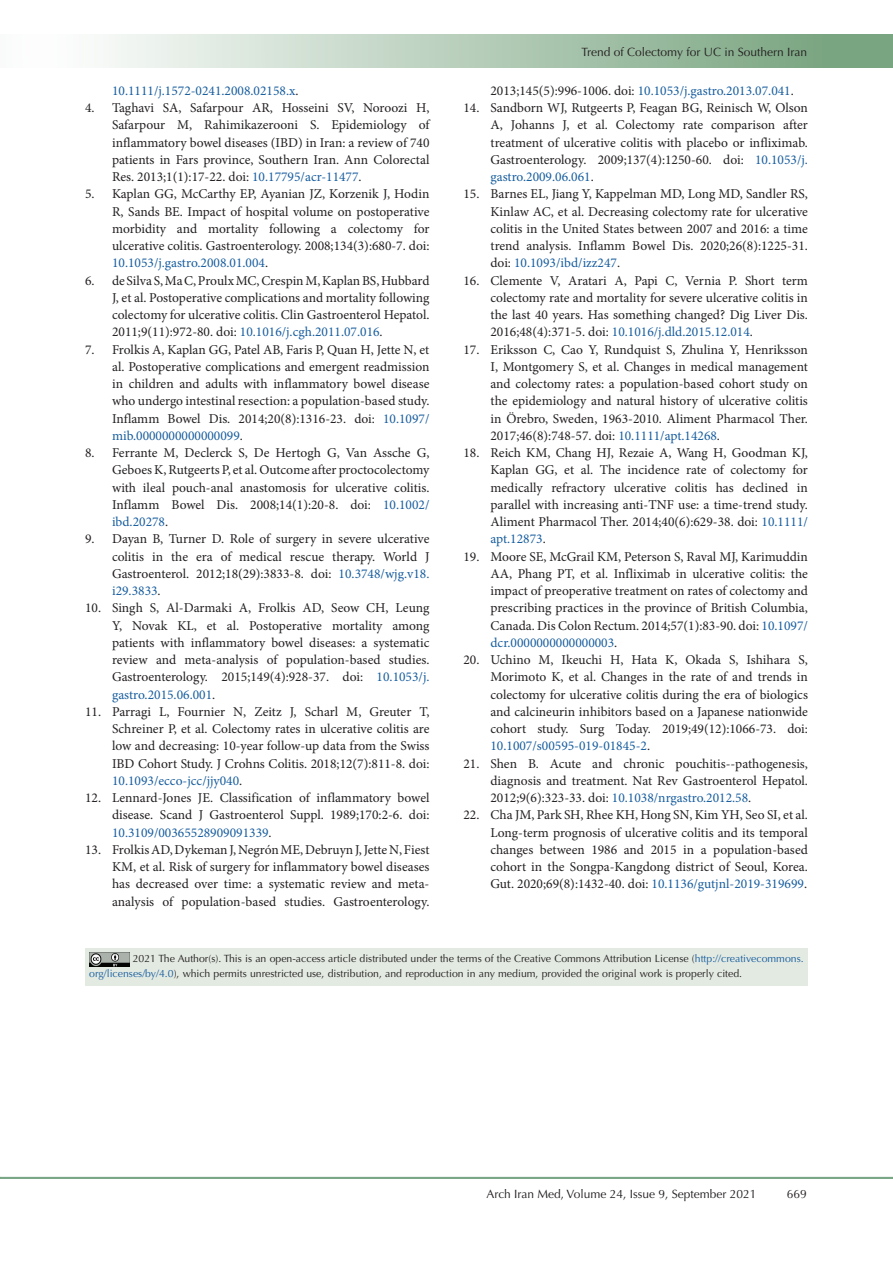
<style>
.page{position:relative;width:893px;height:1263px;background:#fff}
.page>*{position:absolute;margin:0;border:0;box-sizing:border-box;transform-origin:0 0}
.t1{font:13.5px/17.2px "Minion Pro";color:#231f20;text-align:justify}
.t2{font:13.5px "Minion Pro";color:#175d9e}
.t3{font:12px "Optima LT Std";color:#231f20}
.t4{font:10.5px/15px "Optima LT Std";color:#231f20}
.s1{color:#231f20}
.s2{color:#175d9e}
</style>
<div class="page">
<div style="left:0;top:1177px;width:893px;height:2px;background:#0099e5;border:1px solid #7aa581"></div>
<div style="left:0;top:35px;width:892px;height:33px;background:linear-gradient(to right,#fff,#719f79)"></div>
<div style="left:85px;top:948px;width:723px;height:38px;background:#e3eae2"></div>
<img style="left:89px;top:952px;width:40px;height:15px">
<p class="t2" style="left:112px;top:82px;width:188px">10.1111/j.1572-0241.2008.02158.x<span class="s1">.</span></p>
<p class="t1" style="left:112px;top:99px;width:319px;text-indent:-27px">4. Taghavi SA, Safarpour AR, Hosseini SV, Noroozi H, Safarpour M, Rahimikazerooni S. Epidemiology of inflammatory bowel diseases (IBD) in Iran: a review of 740 patients in Fars province, Southern Iran. Ann Colorectal Res. 2013;1(1):17-22. doi: <span class="s2">10.17795/acr-11477</span>.</p>
<p class="t1" style="left:112px;top:185px;width:319px;text-indent:-27px">5. Kaplan GG, McCarthy EP, Ayanian JZ, Korzenik J, Hodin R, Sands BE. Impact of hospital volume on postoperative morbidity and mortality following a colectomy for ulcerative colitis. Gastroenterology. 2008;134(3):680-7. doi:<br><span class="s2">10.1053/j.gastro.2008.01.004</span>.</p>
<p class="t1" style="left:112px;top:272px;width:319px;text-indent:-27px">6. de Silva S, Ma C, Proulx MC, Crespin M, Kaplan BS, Hubbard J, et al. Postoperative complications and mortality following colectomy for ulcerative colitis. Clin Gastroenterol Hepatol.<br>2011;9(11):972-80. doi: <span class="s2">10.1016/j.cgh.2011.07.016</span>.</p>
<p class="t1" style="left:112px;top:341px;width:319px;text-indent:-27px">7. Frolkis A, Kaplan GG, Patel AB, Faris P, Quan H, Jette N, et al. Postoperative complications and emergent readmission in children and adults with inflammatory bowel disease who undergo intestinal resection: a population-based study.<br>Inflamm Bowel Dis. 2014;20(8):1316-23. doi: <span class="s2">10.1097/ mib.0000000000000099</span>.</p>
<p class="t1" style="left:112px;top:444px;width:319px;text-indent:-27px">8. Ferrante M, Declerck S, De Hertogh G, Van Assche G, Geboes K, Rutgeerts P, et al. Outcome after proctocolectomy with ileal pouch-anal anastomosis for ulcerative colitis.<br>Inflamm Bowel Dis. 2008;14(1):20-8. doi: <span class="s2">10.1002/ ibd.20278</span>.</p>
<p class="t1" style="left:112px;top:530px;width:319px;text-indent:-27px">9. Dayan B, Turner D. Role of surgery in severe ulcerative colitis in the era of medical rescue therapy. World J Gastroenterol. 2012;18(29):3833-8. doi: <span class="s2">10.3748/wjg.v18. i29.3833</span>.</p>
<p class="t1" style="left:112px;top:599px;width:319px;text-indent:-27px">10. Singh S, Al-Darmaki A, Frolkis AD, Seow CH, Leung Y, Novak KL, et al. Postoperative mortality among patients with inflammatory bowel diseases: a systematic review and meta-analysis of population-based studies.<br>Gastroenterology. 2015;149(4):928-37. doi: <span class="s2">10.1053/j. gastro.2015.06.001</span>.</p>
<p class="t1" style="left:112px;top:703px;width:319px;text-indent:-27px">11. Parragi L, Fournier N, Zeitz J, Scharl M, Greuter T, Schreiner P, et al. Colectomy rates in ulcerative colitis are low and decreasing: 10-year follow-up data from the Swiss IBD Cohort Study. J Crohns Colitis. 2018;12(7):811-8. doi:<br><span class="s2">10.1093/ecco-jcc/jjy040</span>.</p>
<p class="t1" style="left:112px;top:789px;width:319px;text-indent:-27px">12. Lennard-Jones JE. Classification of inflammatory bowel disease. Scand J Gastroenterol Suppl. 1989;170:2-6. doi:<br><span class="s2">10.3109/00365528909091339</span>.</p>
<p class="t1" style="left:112px;top:841px;width:319px;text-indent:-27px">13. Frolkis AD, Dykeman J, Negrón ME, Debruyn J, Jette N, Fiest KM, et al. Risk of surgery for inflammatory bowel diseases has decreased over time: a systematic review and meta&shy;analysis of population-based studies. Gastroenterology.</p>
<p class="t3" style="left:581px;top:45px;width:227px">Trend of Colectomy for UC in Southern Iran</p>
<p class="t2" style="left:490px;top:82px;width:305px"><span class="s1">2013;145(5):996-1006. doi:</span> 10.1053/j.gastro.2013.07.041<span class="s1">.</span></p>
<p class="t1" style="left:490px;top:99px;width:319px;text-indent:-27px">14. Sandborn WJ, Rutgeerts P, Feagan BG, Reinisch W, Olson A, Johanns J, et al. Colectomy rate comparison after treatment of ulcerative colitis with placebo or infliximab.<br>Gastroenterology. 2009;137(4):1250-60. doi: <span class="s2">10.1053/j. gastro.2009.06.061</span>.</p>
<p class="t1" style="left:490px;top:185px;width:319px;text-indent:-27px">15. Barnes EL, Jiang Y, Kappelman MD, Long MD, Sandler RS, Kinlaw AC, et al. Decreasing colectomy rate for ulcerative colitis in the United States between 2007 and 2016: a time trend analysis. Inflamm Bowel Dis. 2020;26(8):1225-31. doi: <span class="s2">10.1093/ibd/izz247</span>.</p>
<p class="t1" style="left:490px;top:272px;width:319px;text-indent:-27px">16. Clemente V, Aratari A, Papi C, Vernia P. Short term colectomy rate and mortality for severe ulcerative colitis in the last 40 years. Has something changed? Dig Liver Dis.<br>2016;48(4):371-5. doi: <span class="s2">10.1016/j.dld.2015.12.014</span>.</p>
<p class="t1" style="left:490px;top:341px;width:319px;text-indent:-27px">17. Eriksson C, Cao Y, Rundquist S, Zhulina Y, Henriksson I, Montgomery S, et al. Changes in medical management and colectomy rates: a population-based cohort study on the epidemiology and natural history of ulcerative colitis in Örebro, Sweden, 1963-2010. Aliment Pharmacol Ther.<br>2017;46(8):748-57. doi: <span class="s2">10.1111/apt.14268</span>.</p>
<p class="t1" style="left:490px;top:444px;width:319px;text-indent:-27px">18. Reich KM, Chang HJ, Rezaie A, Wang H, Goodman KJ, Kaplan GG, et al. The incidence rate of colectomy for medically refractory ulcerative colitis has declined in parallel with increasing anti-TNF use: a time-trend study.<br>Aliment Pharmacol Ther. 2014;40(6):629-38. doi: <span class="s2">10.1111/ apt.12873</span>.</p>
<p class="t1" style="left:490px;top:548px;width:319px;text-indent:-27px">19. Moore SE, McGrail KM, Peterson S, Raval MJ, Karimuddin AA, Phang PT, et al. Infliximab in ulcerative colitis: the impact of preoperative treatment on rates of colectomy and prescribing practices in the province of British Columbia, Canada. Dis Colon Rectum. 2014;57(1):83-90. doi: <span class="s2">10.1097/ dcr.0000000000000003</span>.</p>
<p class="t1" style="left:490px;top:651px;width:319px;text-indent:-27px">20. Uchino M, Ikeuchi H, Hata K, Okada S, Ishihara S, Morimoto K, et al. Changes in the rate of and trends in colectomy for ulcerative colitis during the era of biologics and calcineurin inhibitors based on a Japanese nationwide cohort study. Surg Today. 2019;49(12):1066-73. doi:<br><span class="s2">10.1007/s00595-019-01845-2</span>.</p>
<p class="t1" style="left:490px;top:755px;width:319px;text-indent:-27px">21. Shen B. Acute and chronic pouchitis--pathogenesis, diagnosis and treatment. Nat Rev Gastroenterol Hepatol.<br>2012;9(6):323-33. doi: <span class="s2">10.1038/nrgastro.2012.58</span>.</p>
<p class="t1" style="left:490px;top:806px;width:319px;text-indent:-27px">22. Cha JM, Park SH, Rhee KH, Hong SN, Kim YH, Seo SI, et al.<br>Long-term prognosis of ulcerative colitis and its temporal changes between 1986 and 2015 in a population-based cohort in the Songpa-Kangdong district of Seoul, Korea.<br>Gut. 2020;69(8):1432-40. doi: <span class="s2">10.1136/gutjnl-2019-319699</span>.</p>
<p class="t4" style="left:89px;top:951px;width:716px;text-indent:43px">2021 The Author(s). This is an open-access article distributed under the terms of the Creative Commons Attribution License (<span class="s2">http://creativecommons. org/licenses/by/4.0</span>), which permits unrestricted use, distribution, and reproduction in any medium, provided the original work is properly cited.</p>
<p class="t3" style="left:487px;top:1187px;width:271px">Arch Iran Med, Volume 24, Issue 9, September 2021</p>
<p class="t3" style="left:787px;top:1187px;width:22px">669</p>
</div>
